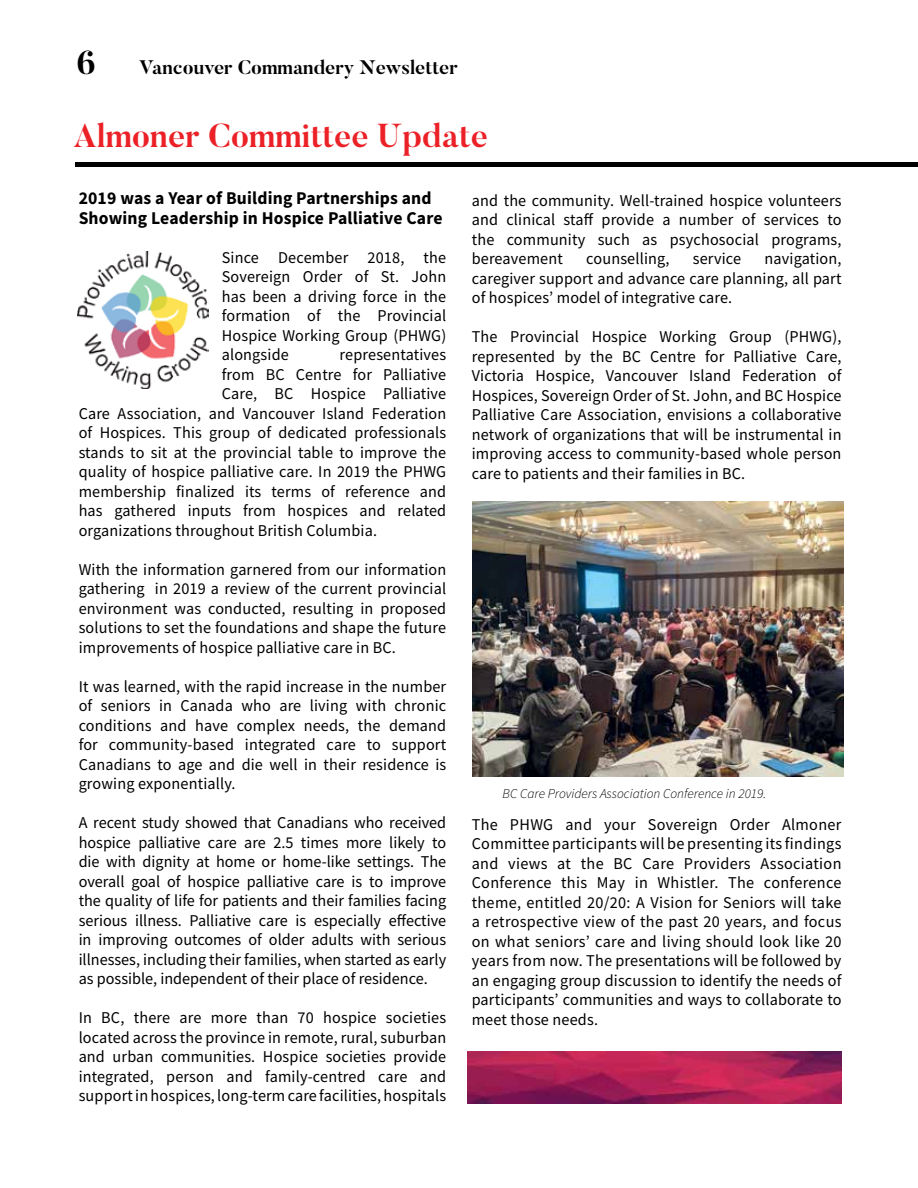
<style>
.page{position:relative;width:918px;height:1188px;background:#fff}
.page>*{position:absolute;margin:0;border:0;box-sizing:border-box;transform-origin:0 0}
.t1{font:700 33px "Butler";color:#ec2127}
.t2{font:700 33px "Butler";color:#000}
.t3{font:700 19.5px "Butler";color:#000}
.t4{font:700 18px/19.5px "Source Sans Pro";letter-spacing:.01em;color:#000}
.t5{font:16.5px/19.5px "Source Sans Pro";letter-spacing:.01em;color:#000;text-align:justify}
.t6{font:italic 300 13.5px "Source Sans Pro";color:#000}
</style>
<div class="page">
<div style="left:76px;top:162px;width:842px;height:5px;background:#000"></div>
<img style="left:468px;top:1051px;width:373px;height:52px">
<img style="left:78px;top:252px;width:130px;height:137px">
<img style="left:472px;top:501px;width:372px;height:276px">
<h1 class="t2" style="left:77px;top:41px;width:21px">6</h1>
<p class="t3" style="left:139px;top:55px;width:320px">Vancouver Commandery Newsletter</p>
<h1 class="t1" style="left:74px;top:115px;width:416px">Almoner Committee Update</h1>
<p class="t5" style="left:472px;top:191px;width:371px">and the community. Well-trained hospice volunteers and clinical staff provide a number of services to the community such as psychosocial programs, bereavement</p>
<p class="t4" style="left:79px;top:188px;width:365px">2019 was a Year of Building Partnerships and<br>Showing Leadership in Hospice Palliative Care</p>
<p class="t5" style="left:222px;top:247px;width:226px">Since December 2018, the Sovereign Order of St. John has been a driving force in the formation of the Provincial Hospice Working Group (PHWG) alongside</p>
<p class="t5" style="left:586px;top:249px;width:85px">counselling,</p>
<p class="t5" style="left:693px;top:249px;width:50px">service</p>
<p class="t5" style="left:472px;top:249px;width:371px;text-indent:293px">navigation, caregiver support and advance care planning, all part of hospices’ model of integrative care.</p>
<p class="t5" style="left:472px;top:327px;width:371px">The Provincial Hospice Working Group (PHWG), represented by the BC Centre for Palliative Care, Victoria Hospice, Vancouver Island Federation of Hospices, Sovereign Order of St. John, and BC Hospice Palliative Care Association, envisions a collaborative network of organizations that will be instrumental in improving access to community-based whole person care to patients and their families in BC.</p>
<p class="t5" style="left:340px;top:345px;width:108px">representatives</p>
<p class="t5" style="left:222px;top:364px;width:226px">from BC Centre for Palliative</p>
<p class="t5" style="left:222px;top:384px;width:226px">Care, BC Hospice Palliative</p>
<p class="t5" style="left:79px;top:403px;width:369px">Care Association, and Vancouver Island Federation</p>
<p class="t5" style="left:79px;top:423px;width:369px">of Hospices. This group of dedicated professionals</p>
<p class="t5" style="left:79px;top:442px;width:369px">stands to sit at the provincial table to improve the</p>
<p class="t5" style="left:79px;top:462px;width:369px">quality of hospice palliative care. In 2019 the PHWG</p>
<p class="t5" style="left:79px;top:481px;width:369px">membership finalized its terms of reference and</p>
<p class="t5" style="left:79px;top:501px;width:369px">has gathered inputs from hospices and related</p>
<p class="t5" style="left:79px;top:520px;width:300px">organizations throughout British Columbia.</p>
<p class="t5" style="left:79px;top:559px;width:369px">With the information garnered from our information gathering in 2019 a review of the current provincial environment was conducted, resulting in proposed solutions to set the foundations and shape the future improvements of hospice palliative care in BC.</p>
<p class="t5" style="left:79px;top:676px;width:369px">It was learned, with the rapid increase in the number of seniors in Canada who are living with chronic conditions and have complex needs, the demand for community-based integrated care to support Canadians to age and die well in their residence is growing exponentially.</p>
<p class="t5" style="left:79px;top:813px;width:369px">A recent study showed that Canadians who received hospice palliative care are 2.5 times more likely to die with dignity at home or home-like settings. The overall goal of hospice palliative care is to improve the quality of life for patients and their families facing serious illness. Palliative care is especially effective in improving outcomes of older adults with serious illnesses, including their families, when started as early as possible, independent of their place of residence.</p>
<p class="t5" style="left:79px;top:1008px;width:369px">In BC, there are more than 70 hospice societies located across the province in remote, rural, suburban and urban communities. Hospice societies provide integrated, person and family-centred care and support in hospices, long-term care facilities, hospitals</p>
<p class="t6" style="left:502px;top:785px;width:265px">BC Care Providers Association Conference in 2019.</p>
<p class="t5" style="left:472px;top:815px;width:371px">The PHWG and your Sovereign Order Almoner Committee participants will be presenting its findings and views at the BC Care Providers Association Conference this May in Whistler. The conference theme, entitled 20/20: A Vision for Seniors will take a retrospective view of the past 20 years, and focus on what seniors’ care and living should look like 20 years from now. The presentations will be followed by an engaging group discussion to identify the needs of participants’ communities and ways to collaborate to meet those needs.</p>
</div>
